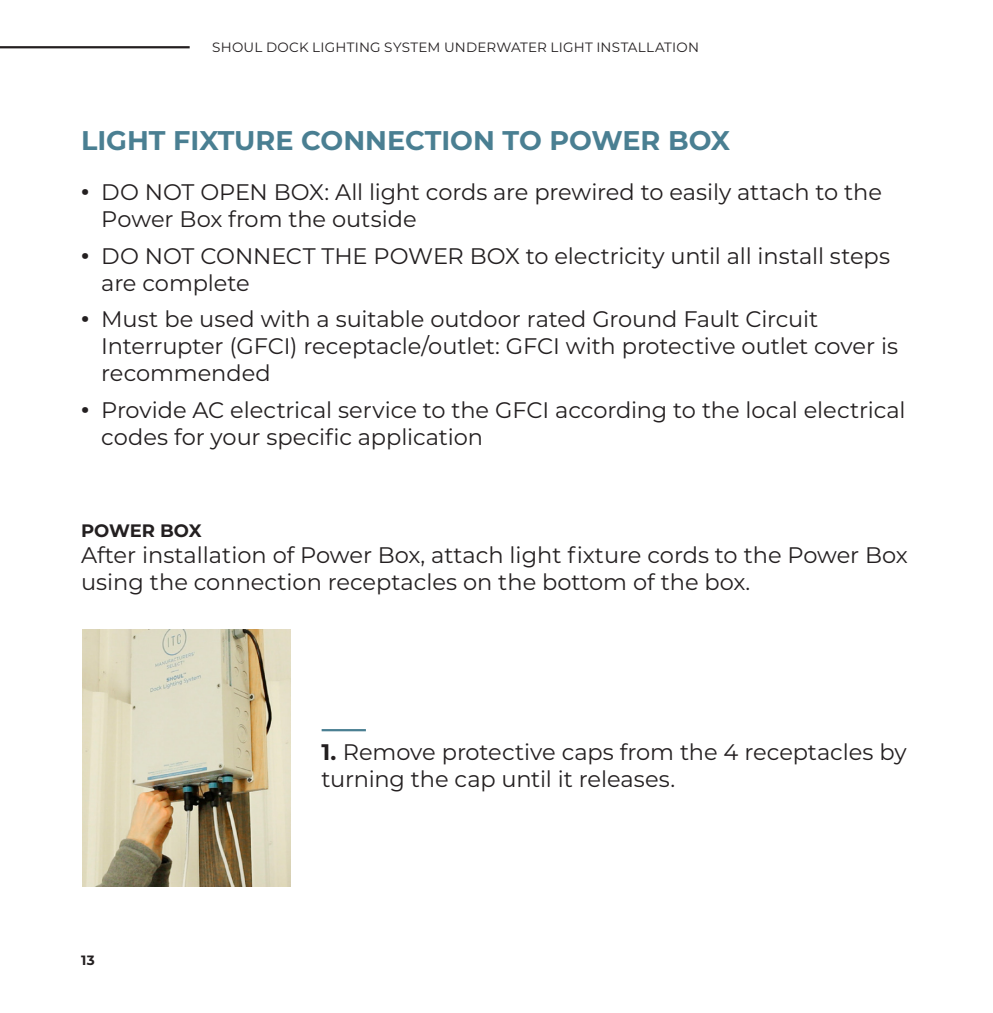
<style>
.page{position:relative;width:993px;height:1013px;background:#fff}
.page>*{position:absolute;margin:0;border:0;box-sizing:border-box;transform-origin:0 0}
.t1{font:700 27px "Montserrat";color:#4a7f92}
.t2{font:22.5px/27px "Montserrat";letter-spacing:-.005em;color:#231f20}
.t3{font:700 18px "Montserrat";letter-spacing:-.01em;color:#231f20}
.t4{font:13.5px "Montserrat";letter-spacing:.02em;color:#231f20}
.t5{font:700 13.5px "Montserrat";color:#231f20}
.s1{font-weight:900}
.s2{font-weight:700}
</style>
<div class="page">
<img style="left:83px;top:629px;width:208px;height:257px">
<hr style="left:321px;top:729px;width:45px;height:2px;background:#4a7f92">
<hr style="left:0;top:46px;width:190px;height:2px;background:#231f20">
<p class="t4" style="left:212px;top:37px;width:488px">SHOUL DOCK LIGHTING SYSTEM UNDERWATER LIGHT INSTALLATION</p>
<p class="t1" style="left:81px;top:121px;width:650px">LIGHT FIXTURE CONNECTION TO POWER BOX</p>
<p class="t2" style="left:101px;top:177px;width:782px;text-indent:-20px"><span class="s1">∙</span> DO NOT OPEN BOX: All light cords are prewired to easily attach to the<br>Power Box from the outside</p>
<p class="t2" style="left:101px;top:241px;width:790px;text-indent:-20px"><span class="s1">∙</span> DO NOT CONNECT THE POWER BOX to electricity until all install steps are complete</p>
<p class="t2" style="left:101px;top:305px;width:798px;text-indent:-20px"><span class="s1">∙</span> Must be used with a suitable outdoor rated Ground Fault Circuit<br>Interrupter (GFCI) receptacle/outlet: GFCI with protective outlet cover is recommended</p>
<p class="t2" style="left:101px;top:396px;width:805px;text-indent:-20px"><span class="s1">∙</span> Provide AC electrical service to the GFCI according to the local electrical codes for your specific application</p>
<p class="t3" style="left:81px;top:517px;width:122px">POWER BOX</p>
<p class="t2" style="left:81px;top:541px;width:828px">After installation of Power Box, attach light fixture cords to the Power Box using the connection receptacles on the bottom of the box.</p>
<p class="t5" style="left:81px;top:950px;width:15px">13</p>
<p class="t2" style="left:321px;top:738px;width:586px"><span class="s2">1.</span> Remove protective caps from the 4 receptacles by turning the cap until it releases.</p>
</div>
